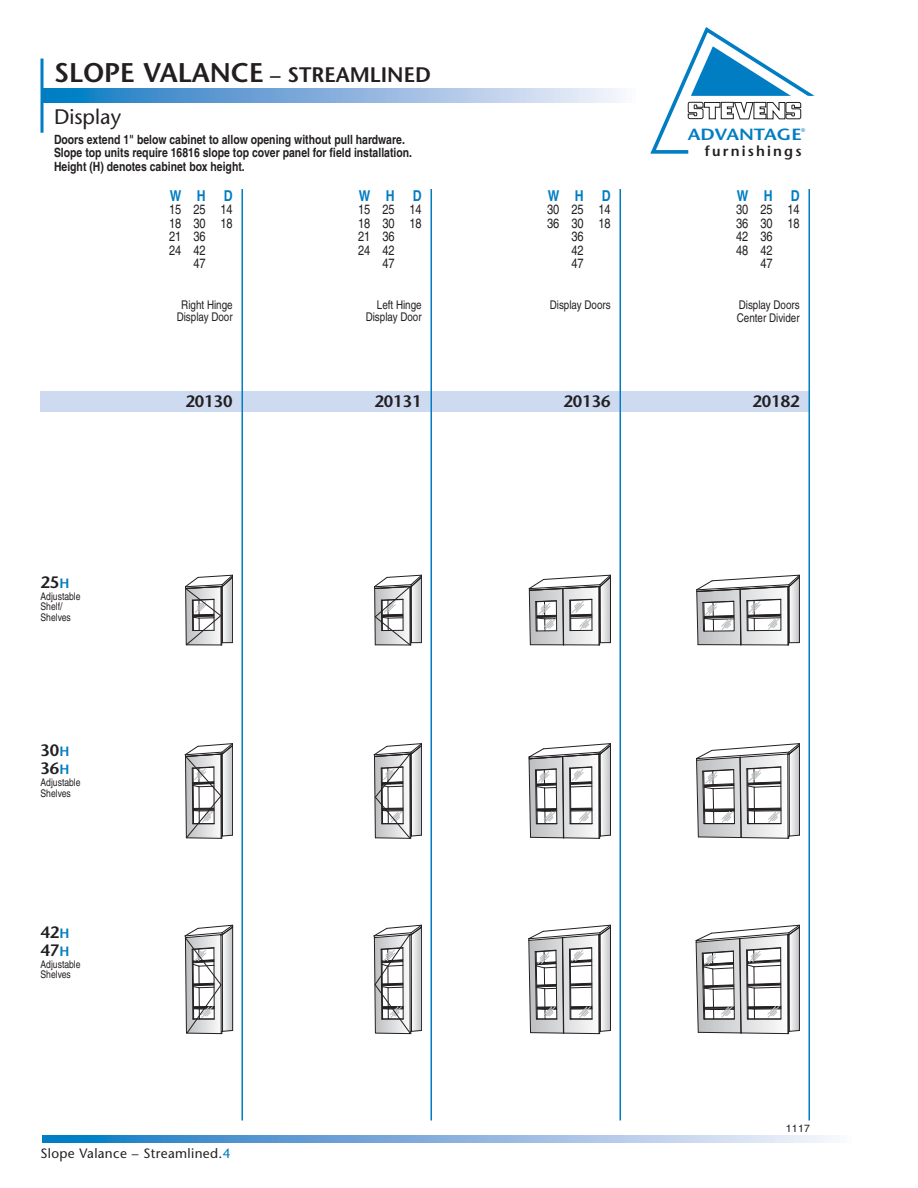
<style>
.page{position:relative;width:918px;height:1188px;background:#fff}
.page>*{position:absolute;margin:0;border:0;box-sizing:border-box;transform-origin:0 0}
.t1{font:600 27px "Stone Sans";color:#231f20}
.t2{font:21px "Stone Sans";color:#231f20}
.t3{font:600 16.5px/18px "Stone Sans";color:#231f20}
.t4{font:600 16.2px "Stone Sans";color:#007dc3;scale:1.17 1}
.t5{font:700 condensed 15px "Helvetica";color:#007dc3}
.t6{font:600 14.4px "Stone Sans";letter-spacing:.15em;color:#231f20}
.t7{font:condensed 13.5px/13.5px "Helvetica";color:#231f20;text-align:center}
.t8{font:13.5px "Stone Sans";letter-spacing:.025em;color:#231f20}
.t9{font:700 condensed 12.75px/13.5px "Helvetica";color:#231f20}
.t10{font:condensed 12px/12px "Helvetica";color:#231f20;text-align:center}
.t11{font:condensed 10.5px/10.5px "Helvetica";color:#231f20}
.t12{font:10.5px "Helvetica";color:#231f20}
.t13{font:5.4px "Stone Sans";color:#007dc3}
.s1{font-size:21px}
.s2{font-size:13.5px;color:#007dc3}
.s3{color:#007dc3}
</style>
<div class="page">
<svg style="left:40px;top:59px;width:4px;height:74px"></svg>
<svg style="left:42px;top:89px;width:578px;height:13px"></svg>
<svg style="left:42px;top:1135px;width:788px;height:7px"></svg>
<svg style="left:650px;top:27px;width:165px;height:127px"></svg>
<div style="left:40px;top:392px;width:770px;height:20px;background:#cddaf0"></div>
<svg style="left:185px;top:575px;width:48px;height:71px"></svg>
<svg style="left:185px;top:743px;width:48px;height:96px"></svg>
<hr style="left:242px;top:189px;width:1px;height:931px;background:#007dc3">
<svg style="left:185px;top:925px;width:48px;height:109px"></svg>
<svg style="left:374px;top:575px;width:48px;height:71px"></svg>
<svg style="left:374px;top:743px;width:48px;height:96px"></svg>
<hr style="left:430px;top:189px;width:2px;height:931px;background:#007dc3">
<svg style="left:374px;top:925px;width:48px;height:109px"></svg>
<svg style="left:529px;top:575px;width:82px;height:71px"></svg>
<svg style="left:529px;top:743px;width:82px;height:96px"></svg>
<hr style="left:620px;top:189px;width:1px;height:931px;background:#007dc3">
<svg style="left:528px;top:925px;width:83px;height:109px"></svg>
<svg style="left:696px;top:575px;width:104px;height:71px"></svg>
<svg style="left:696px;top:743px;width:104px;height:96px"></svg>
<hr style="left:808px;top:189px;width:2px;height:931px;background:#007dc3">
<svg style="left:695px;top:924px;width:105px;height:110px"></svg>
<h1 class="t1" style="left:54px;top:62px;width:378px">SLOPE VALANCE <span class="s1">– STREAMLINED</span></h1>
<h2 class="t2" style="left:54px;top:108px;width:69px">Display</h2>
<p class="t9" style="left:54px;top:134px;width:360px">Doors extend 1" below cabinet to allow opening without pull hardware.<br>Slope top units require 16816 slope top cover panel for field installation.<br>Height (H) denotes cabinet box height.</p>
<p class="t5" style="left:170px;top:190px;width:64px">W H D</p>
<p class="t7" style="left:169px;top:204px;width:65px">15 25 14</p>
<p class="t7" style="left:169px;top:217px;width:65px">18 30 18</p>
<p class="t7" style="left:169px;top:231px;width:38px">21 36</p>
<p class="t7" style="left:169px;top:244px;width:38px">24 42</p>
<p class="t7" style="left:193px;top:258px;width:14px">47</p>
<p class="t10" style="left:177px;top:300px;width:58px">Right Hinge<br>Display Door</p>
<p class="t3" style="left:40px;top:575px;width:30px">25<span class="s2">H</span></p>
<p class="t11" style="left:40px;top:592px;width:42px">Adjustable<br>Shelf/<br>Shelves</p>
<p class="t3" style="left:40px;top:743px;width:30px">30<span class="s2">H<br></span>36<span class="s2">H</span></p>
<p class="t11" style="left:40px;top:778px;width:42px">Adjustable<br>Shelves</p>
<p class="t3" style="left:40px;top:925px;width:30px">42<span class="s2">H<br></span>47<span class="s2">H</span></p>
<p class="t11" style="left:40px;top:960px;width:42px">Adjustable<br>Shelves</p>
<p class="t3" style="left:185px;top:394px;width:49px">20130</p>
<p class="t8" style="left:40px;top:1148px;width:191px">Slope Valance – Streamlined.<span class="s3">4</span></p>
<p class="t5" style="left:359px;top:190px;width:64px">W H D</p>
<p class="t7" style="left:358px;top:204px;width:65px">15 25 14</p>
<p class="t7" style="left:358px;top:217px;width:65px">18 30 18</p>
<p class="t7" style="left:358px;top:231px;width:38px">21 36</p>
<p class="t7" style="left:358px;top:244px;width:38px">24 42</p>
<p class="t7" style="left:382px;top:258px;width:14px">47</p>
<p class="t10" style="left:366px;top:300px;width:58px;text-align:right">Left Hinge<br>Display Door</p>
<p class="t3" style="left:374px;top:394px;width:49px">20131</p>
<p class="t5" style="left:548px;top:190px;width:64px">W H D</p>
<p class="t7" style="left:547px;top:204px;width:65px">30 25 14<br>36 30 18<br>36<br>42<br>47</p>
<p class="t10" style="left:550px;top:300px;width:62px">Display Doors</p>
<p class="t3" style="left:563px;top:394px;width:49px">20136</p>
<p class="t4" style="left:688px;top:128px;width:99px">ADVANTAGE</p>
<p class="t6" style="left:705px;top:146px;width:98px">furnishings</p>
<p class="t13" style="left:801px;top:128px;width:6px">®</p>
<p class="t5" style="left:737px;top:190px;width:64px">W H D</p>
<p class="t7" style="left:736px;top:204px;width:65px">30 25 14</p>
<p class="t7" style="left:736px;top:217px;width:65px">36 30 18</p>
<p class="t7" style="left:736px;top:231px;width:38px">42 36</p>
<p class="t7" style="left:736px;top:244px;width:38px">48 42</p>
<p class="t7" style="left:760px;top:258px;width:14px">47</p>
<p class="t10" style="left:737px;top:299px;width:64px;line-height:13.5px;text-align:left">Display Doors<br>Center Divider</p>
<p class="t3" style="left:752px;top:394px;width:49px">20182</p>
<p class="t12" style="left:786px;top:1124px;width:26px">1117</p>
</div>
